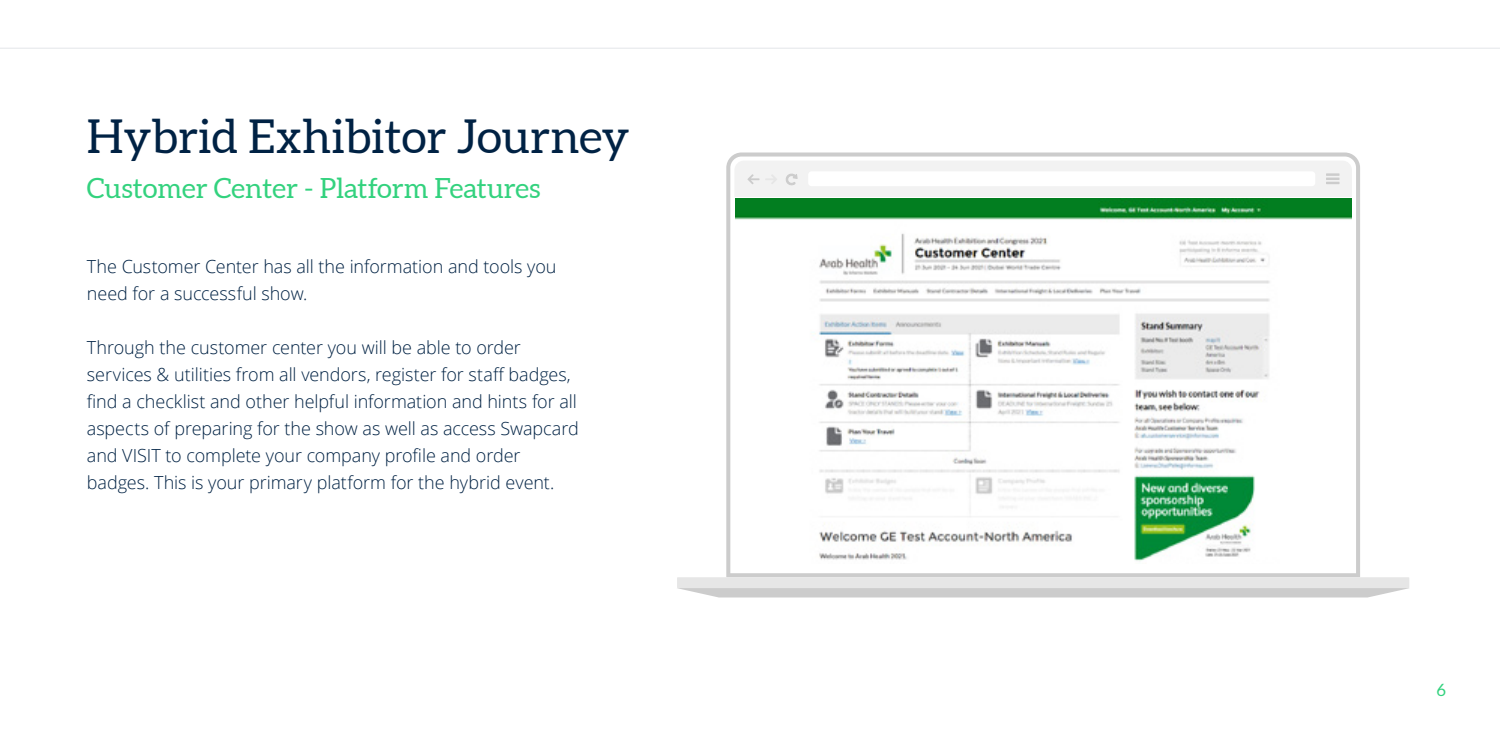
<style>
.page{position:relative;width:1500px;height:750px;background:#fff}
.page>*{position:absolute;margin:0;border:0;box-sizing:border-box;transform-origin:0 0}
.t1{font:46.65px "Aleo";color:#024}
.t2{font:27.75px "Aleo";color:#33d27e}
.t3{font:300 18px/27px "Open Sans";letter-spacing:-.005em;color:#024}
.t4{font:16.95px "Aleo";color:#33d27e}
</style>
<div class="page">
<svg style="left:726px;top:152px;width:634px;height:425px;background:#d2d2d2"></svg>
<div style="left:677px;top:577px;width:732px;height:11px;background:#e6e6e6"></div>
<svg style="left:677px;top:588px;width:732px;height:10px;background:#d1d1d1"></svg>
<svg style="left:730px;top:157px;width:626px;height:416px"></svg>
<svg style="left:734px;top:161px;width:618px;height:36px"></svg>
<hr style="left:0;top:48px;width:1500px;height:1px;background:#22314f">
<img style="left:735px;top:198px;width:617px;height:366px">
<h1 class="t1" style="left:87px;top:110px;width:544px">Hybrid Exhibitor Journey</h1>
<h2 class="t2" style="left:87px;top:172px;width:455px">Customer Center - Platform Features</h2>
<p class="t3" style="left:87px;top:253px;width:471px">The Customer Center has all the information and tools you need for a successful show.</p>
<p class="t3" style="left:87px;top:334px;width:493px">Through the customer center you will be able to order services &amp; utilities from all vendors, register for staff badges, find a checklist and other helpful information and hints for all aspects of preparing for the show as well as access Swapcard and VISIT to complete your company profile and order badges. This is your primary platform for the hybrid event.</p>
<p class="t4" style="left:1437px;top:680px;width:11px">6</p>
</div>
